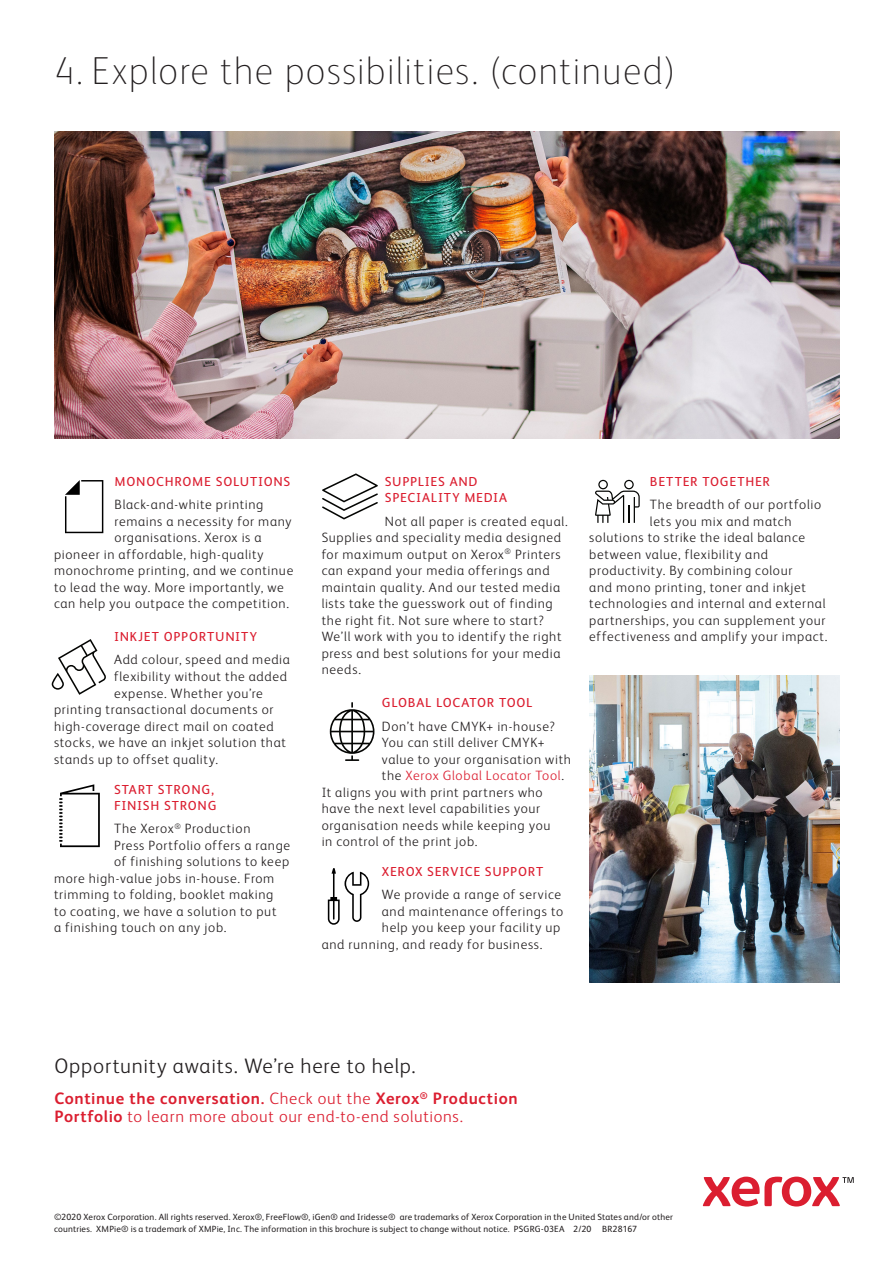
<style>
.page{position:relative;width:893px;height:1263px;background:#fff}
.page>*{position:absolute;margin:0;border:0;box-sizing:border-box;transform-origin:0 0}
.Head_16_20_color{font:100 39px "Xerox Sans";letter-spacing:.03em;color:#231f20}
.Head_16_20_color-2{font:300 21px "Xerox Sans";letter-spacing:.035em;color:#231f20}
.Head_16_20_color-3{font:300 16.5px/18px "Xerox Sans";letter-spacing:.04em;color:#db1e30}
.Head_16_20_color-4{font:15px/16.5px "Xerox Sans Expert";letter-spacing:.05em;color:#db1e30}
.Head_16_20_color-5{font:300 13.5px/16.5px "Xerox Sans";letter-spacing:.05em;color:#231f20}
.Head_16_20_color-6{font:300 13.5px "Xerox Sans";letter-spacing:.05em;color:#db1e30}
.Legal{font:9px/12px "Xerox Sans";letter-spacing:.02em;color:#231f20}
.s1{color:#231f20}
.s2{font-weight:700}
</style>
<div class="page">
<svg style="left:703px;top:1176px;width:151px;height:30px"></svg>
<svg style="left:65px;top:480px;width:38px;height:53px"></svg>
<svg style="left:322px;top:473px;width:56px;height:46px"></svg>
<svg style="left:595px;top:480px;width:45px;height:43px"></svg>
<svg style="left:330px;top:702px;width:44px;height:59px"></svg>
<svg style="left:328px;top:868px;width:41px;height:57px"></svg>
<svg style="left:52px;top:639px;width:54px;height:56px"></svg>
<svg style="left:59px;top:784px;width:41px;height:63px"></svg>
<img style="left:589px;top:676px;width:251px;height:306px">
<img style="left:54px;top:132px;width:786px;height:306px">
<p class="Head_16_20_color" style="left:54px;top:45px;width:622px">4. Explore the possibilities. (continued)</p>
<p class="Head_16_20_color-4" style="left:115px;top:474px;width:177px">MONOCHROME SOLUTIONS</p>
<p class="Head_16_20_color-5" style="left:115px;top:496px;width:150px">Black-and-white printing</p>
<p class="Head_16_20_color-5" style="left:115px;top:512px;width:179px">remains a necessity for many</p>
<p class="Head_16_20_color-5" style="left:115px;top:529px;width:148px">organisations. Xerox is a</p>
<p class="Head_16_20_color-5" style="left:54px;top:545px;width:211px">pioneer in affordable, high-quality</p>
<p class="Head_16_20_color-5" style="left:54px;top:562px;width:241px">monochrome printing, and we continue</p>
<p class="Head_16_20_color-5" style="left:54px;top:578px;width:231px">to lead the way. More importantly, we</p>
<p class="Head_16_20_color-5" style="left:54px;top:595px;width:237px">can help you outpace the competition.</p>
<p class="Head_16_20_color-4" style="left:114px;top:629px;width:144px">INKJET OPPORTUNITY</p>
<p class="Head_16_20_color-5" style="left:114px;top:651px;width:177px">Add colour, speed and media</p>
<p class="Head_16_20_color-5" style="left:114px;top:667px;width:174px">flexibility without the added</p>
<p class="Head_16_20_color-5" style="left:114px;top:684px;width:150px">expense. Whether you’re</p>
<p class="Head_16_20_color-5" style="left:54px;top:700px;width:221px">printing transactional documents or</p>
<p class="Head_16_20_color-5" style="left:54px;top:717px;width:221px">high-coverage direct mail on coated</p>
<p class="Head_16_20_color-5" style="left:54px;top:733px;width:233px">stocks, we have an inkjet solution that</p>
<p class="Head_16_20_color-5" style="left:54px;top:750px;width:166px">stands up to offset quality.</p>
<p class="Head_16_20_color-4" style="left:114px;top:782px;width:104px">START STRONG,<br>FINISH STRONG</p>
<p class="Head_16_20_color-5" style="left:114px;top:820px;width:138px">The Xerox<sup>®</sup> Production</p>
<p class="Head_16_20_color-5" style="left:114px;top:836px;width:178px">Press Portfolio offers a range</p>
<p class="Head_16_20_color-5" style="left:114px;top:853px;width:177px">of finishing solutions to keep</p>
<p class="Head_16_20_color-5" style="left:54px;top:869px;width:222px">more high-value jobs in-house. From</p>
<p class="Head_16_20_color-5" style="left:54px;top:886px;width:221px">trimming to folding, booklet making</p>
<p class="Head_16_20_color-5" style="left:54px;top:902px;width:224px">to coating, we have a solution to put</p>
<p class="Head_16_20_color-5" style="left:54px;top:919px;width:174px">a finishing touch on any job.</p>
<p class="Head_16_20_color-4" style="left:385px;top:474px;width:124px">SUPPLIES AND<br>SPECIALITY MEDIA</p>
<p class="Head_16_20_color-5" style="left:322px;top:512px;width:248px;text-indent:63px">Not all paper is created equal.<br>Supplies and speciality media designed for maximum output on Xerox<sup>®</sup> Printers can expand your media offerings and maintain quality. And our tested media lists take the guesswork out of finding the right fit. Not sure where to start?<br>We’ll work with you to identify the right press and best solutions for your media needs.</p>
<p class="Head_16_20_color-4" style="left:382px;top:695px;width:152px">GLOBAL LOCATOR TOOL</p>
<p class="Head_16_20_color-5" style="left:382px;top:717px;width:175px">Don’t have CMYK+ in-house?</p>
<p class="Head_16_20_color-5" style="left:382px;top:733px;width:164px">You can still deliver CMYK+</p>
<p class="Head_16_20_color-5" style="left:382px;top:750px;width:191px">value to your organisation with</p>
<p class="Head_16_20_color-6" style="left:382px;top:766px;width:184px"><span class="s1">the</span> Xerox Global Locator Tool<span class="s1">.</span></p>
<p class="Head_16_20_color-5" style="left:322px;top:783px;width:223px">It aligns you with print partners who</p>
<p class="Head_16_20_color-5" style="left:322px;top:799px;width:220px">have the next level capabilities your</p>
<p class="Head_16_20_color-5" style="left:322px;top:816px;width:230px">organisation needs while keeping you</p>
<p class="Head_16_20_color-5" style="left:322px;top:832px;width:157px">in control of the print job.</p>
<p class="Head_16_20_color-4" style="left:382px;top:864px;width:163px">XEROX SERVICE SUPPORT</p>
<p class="Head_16_20_color-5" style="left:382px;top:886px;width:181px">We provide a range of service</p>
<p class="Head_16_20_color-5" style="left:382px;top:902px;width:183px">and maintenance offerings to</p>
<p class="Head_16_20_color-5" style="left:382px;top:919px;width:180px">help you keep your facility up</p>
<p class="Head_16_20_color-5" style="left:322px;top:935px;width:222px">and running, and ready for business.</p>
<p class="Head_16_20_color-4" style="left:650px;top:474px;width:122px">BETTER TOGETHER</p>
<p class="Head_16_20_color-5" style="left:650px;top:496px;width:173px">The breadth of our portfolio</p>
<p class="Head_16_20_color-5" style="left:650px;top:512px;width:143px">lets you mix and match</p>
<p class="Head_16_20_color-5" style="left:589px;top:529px;width:217px">solutions to strike the ideal balance</p>
<p class="Head_16_20_color-5" style="left:589px;top:545px;width:180px">between value, flexibility and</p>
<p class="Head_16_20_color-5" style="left:589px;top:562px;width:205px">productivity. By combining colour</p>
<p class="Head_16_20_color-5" style="left:589px;top:578px;width:218px">and mono printing, toner and inkjet</p>
<p class="Head_16_20_color-5" style="left:589px;top:595px;width:238px">technologies and internal and external</p>
<p class="Head_16_20_color-5" style="left:589px;top:611px;width:238px">partnerships, you can supplement your</p>
<p class="Head_16_20_color-5" style="left:589px;top:628px;width:240px">effectiveness and amplify your impact.</p>
<p class="Head_16_20_color-2" style="left:54px;top:1052px;width:363px">Opportunity awaits. We’re here to help.</p>
<p class="Head_16_20_color-3" style="left:54px;top:1089px;width:465px"><span class="s2">Continue the conversation.</span> Check out the <span class="s2">Xerox</span><sup>®</sup> <span class="s2">Production<br>Portfolio</span> to learn more about our end-to-end solutions.</p>
<p class="Legal" style="left:54px;top:1210px;width:620px">©2020 Xerox Corporation. All rights reserved. Xerox®, FreeFlow®, iGen® and Iridesse® are trademarks of Xerox Corporation in the United States and/or other countries. XMPie® is a trademark of XMPie, Inc. The information in this brochure is subject to change without notice. PSGRG-03EA 2/20 BR28167</p>
</div>
